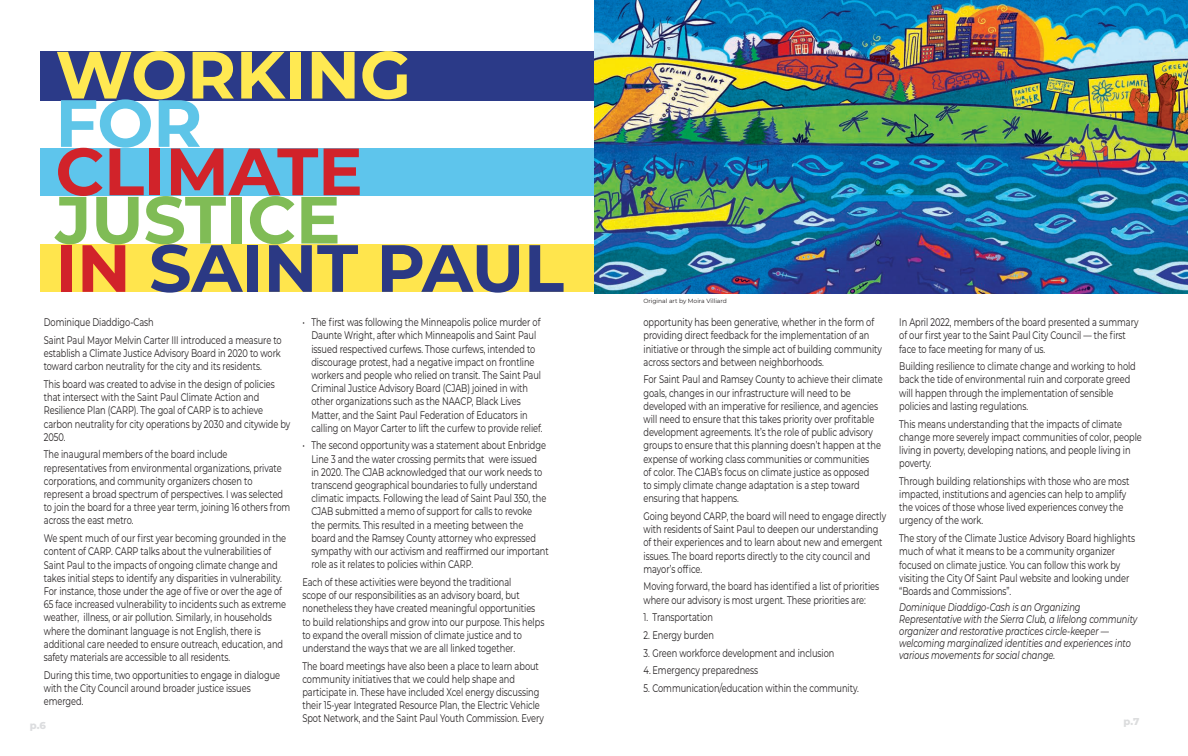
<style>
.page{position:relative;width:1188px;height:756px;background:#fff}
.page>*{position:absolute;margin:0;border:0;box-sizing:border-box;transform-origin:0 0}
.gothamsubheads_copy{font:700 66.7px/48.3px "Montserrat";letter-spacing:-.005em;color:#d1232a}
.Paragraph_gotham{font:11px/13.2px "Montserrat";letter-spacing:-.005em;color:#231f20;scale:.75 1}
.Paragraph_CARLON_bul{font:11px/13.2px "Montserrat";letter-spacing:-.005em;color:#231f20;scale:.75 1}
.Paragraph_gotham-2{font:italic 11px/12px "Montserrat";letter-spacing:-.005em;color:#231f20;scale:.75 1}
.t1{font:800 10px "Montserrat";color:#dcddde}
.t2{font:800 10px "Montserrat";color:#dcdddf}
.gothan_picture_capti{font:6px "Montserrat";color:#231f20}
.s1{color:#ffe952}
.s2{color:#5ec5e8}
.s3{color:#80bc56}
.s4{color:#2b3984}
</style>
<div class="page">
<div style="left:40px;top:51px;width:693px;height:50px;background:#2b3a88"></div>
<div style="left:40px;top:148px;width:693px;height:48px;background:#5ec5ec"></div>
<div style="left:40px;top:245px;width:693px;height:47px;background:#ffe54d"></div>
<img style="left:594px;top:0;width:594px;height:293px">
<p class="gothamsubheads_copy" style="left:55px;top:47px;width:510px"><span class="s1">WORKING<br></span><span class="s2">FOR<br></span>CLIMATE<br><span class="s3">JUSTICE<br></span>IN <span class="s4">SAINT PAUL</span></p>
<p class="Paragraph_gotham" style="left:44px;top:315px;width:148px">Dominique Diaddigo-Cash</p>
<p class="Paragraph_gotham" style="left:44px;top:333px;width:319px;text-align:justify">Saint Paul Mayor Melvin Carter III introduced a measure to establish a Climate Justice Advisory Board in 2020 to work toward carbon neutrality for the city and its residents.</p>
<p class="Paragraph_gotham" style="left:44px;top:377px;width:330px">This board was created to advise in the design of policies that intersect with the Saint Paul Climate Action and Resilience Plan (CARP). The goal of CARP is to achieve carbon neutrality for city operations by 2030 and citywide by 2050.</p>
<p class="Paragraph_gotham" style="left:44px;top:448px;width:330px">The inaugural members of the board include representatives from environmental organizations, private corporations, and community organizers chosen to represent a broad spectrum of perspectives. I was selected to join the board for a three year term, joining 16 others from across the east metro.</p>
<p class="Paragraph_gotham" style="left:44px;top:531px;width:325px">We spent much of our first year becoming grounded in the content of CARP. CARP talks about the vulnerabilities of Saint Paul to the impacts of ongoing climate change and takes initial steps to identify any disparities in vulnerability.<br>For instance, those under the age of five or over the age of 65 face increased vulnerability to incidents such as extreme weather, illness, or air pollution. Similarly, in households where the dominant language is not English, there is additional care needed to ensure outreach, education, and safety materials are accessible to all residents.</p>
<p class="Paragraph_gotham" style="left:44px;top:668px;width:317px">During this time, two opportunities to engage in dialogue with the City Council around broader justice issues emerged.</p>
<p class="t2" style="left:30px;top:718px;width:18px">p.6</p>
<p class="Paragraph_CARLON_bul" style="left:311px;top:315px;width:310px;text-indent:-9px">• The first was following the Minneapolis police murder of Daunte Wright, after which Minneapolis and Saint Paul issued respectived curfews. Those curfews, intended to discourage protest, had a negative impact on frontline workers and people who relied on transit. The Saint Paul Criminal Justice Advisory Board (CJAB) joined in with other organizations such as the NAACP, Black Lives Matter, and the Saint Paul Federation of Educators in calling on Mayor Carter to lift the curfew to provide relief.</p>
<p class="Paragraph_CARLON_bul" style="left:311px;top:439px;width:318px;text-indent:-9px">• The second opportunity was a statement about Enbridge Line 3 and the water crossing permits that were issued<br>in 2020. The CJAB acknowledged that our work needs to transcend geographical boundaries to fully understand climatic impacts. Following the lead of Saint Paul 350, the CJAB submitted a memo of support for calls to revoke the permits. This resulted in a meeting between the board and the Ramsey County attorney who expressed sympathy with our activism and reaffirmed our important role as it relates to policies within CARP.</p>
<p class="Paragraph_gotham" style="left:302px;top:575px;width:324px">Each of these activities were beyond the traditional<br>scope of our responsibilities as an advisory board, but nonetheless they have created meaningful opportunities to build relationships and grow into our purpose. This helps to expand the overall mission of climate justice and to understand the ways that we are all linked together.</p>
<p class="Paragraph_gotham" style="left:302px;top:659px;width:324px">The board meetings have also been a place to learn about community initiatives that we could help shape and participate in. These have included Xcel energy discussing their 15-year Integrated Resource Plan, the Electric Vehicle Spot Network, and the Saint Paul Youth Commission. Every</p>
<p class="gothan_picture_capti" style="left:644px;top:297px;width:85px">Original art by Moira Villiard</p>
<p class="Paragraph_gotham" style="left:644px;top:315px;width:320px">opportunity has been generative, whether in the form of providing direct feedback for the implementation of an initiative or through the simple act of building community across sectors and between neighborhoods.</p>
<p class="Paragraph_gotham" style="left:644px;top:373px;width:320px">For Saint Paul and Ramsey County to achieve their climate goals, changes in our infrastructure will need to be developed with an imperative for resilience, and agencies will need to ensure that this takes priority over profitable development agreements. It’s the role of public advisory groups to ensure that this planning doesn’t happen at the expense of working class communities or communities<br>of color. The CJAB’s focus on climate justice as opposed<br>to simply climate change adaptation is a step toward ensuring that happens.</p>
<p class="Paragraph_gotham" style="left:644px;top:509px;width:325px">Going beyond CARP, the board will need to engage directly with residents of Saint Paul to deepen our understanding of their experiences and to learn about new and emergent issues. The board reports directly to the city council and mayor’s office.</p>
<p class="Paragraph_gotham" style="left:644px;top:580px;width:316px">Moving forward, the board has identified a list of priorities where our advisory is most urgent. These priorities are:</p>
<p class="Paragraph_CARLON_bul" style="left:644px;top:610px;width:94px">1. Transportation</p>
<p class="Paragraph_CARLON_bul" style="left:644px;top:628px;width:96px">2. Energy burden</p>
<p class="Paragraph_CARLON_bul" style="left:644px;top:646px;width:256px">3. Green workforce development and inclusion</p>
<p class="Paragraph_CARLON_bul" style="left:644px;top:664px;width:154px">4. Emergency preparedness</p>
<p class="Paragraph_CARLON_bul" style="left:644px;top:681px;width:289px">5. Communication/education within the community.</p>
<p class="Paragraph_gotham" style="left:899px;top:315px;width:321px">In April 2022, members of the board presented a summary of our first year to the Saint Paul City Council — the first face to face meeting for many of us.</p>
<p class="Paragraph_gotham" style="left:899px;top:359px;width:317px">Building resilience to climate change and working to hold back the tide of environmental ruin and corporate greed will happen through the implementation of sensible policies and lasting regulations.</p>
<p class="Paragraph_gotham" style="left:899px;top:417px;width:325px">This means understanding that the impacts of climate change more severely impact communities of color, people living in poverty, developing nations, and people living in poverty.</p>
<p class="Paragraph_gotham" style="left:899px;top:474px;width:308px">Through building relationships with those who are most impacted, institutions and agencies can help to amplify the voices of those whose lived experiences convey the urgency of the work.</p>
<p class="Paragraph_gotham" style="left:899px;top:531px;width:316px">The story of the Climate Justice Advisory Board highlights much of what it means to be a community organizer focused on climate justice. You can follow this work by visiting the City Of Saint Paul website and looking under “Boards and Commissions”.</p>
<p class="Paragraph_gotham-2" style="left:899px;top:601px;width:319px">Dominique Diaddigo-Cash is an Organizing Representative with the Sierra Club, a lifelong community organizer and restorative practices circle-keeper — welcoming marginalized identities and experiences into various movements for social change.</p>
<p class="t1" style="left:1124px;top:714px;width:17px">p.7</p>
</div>
